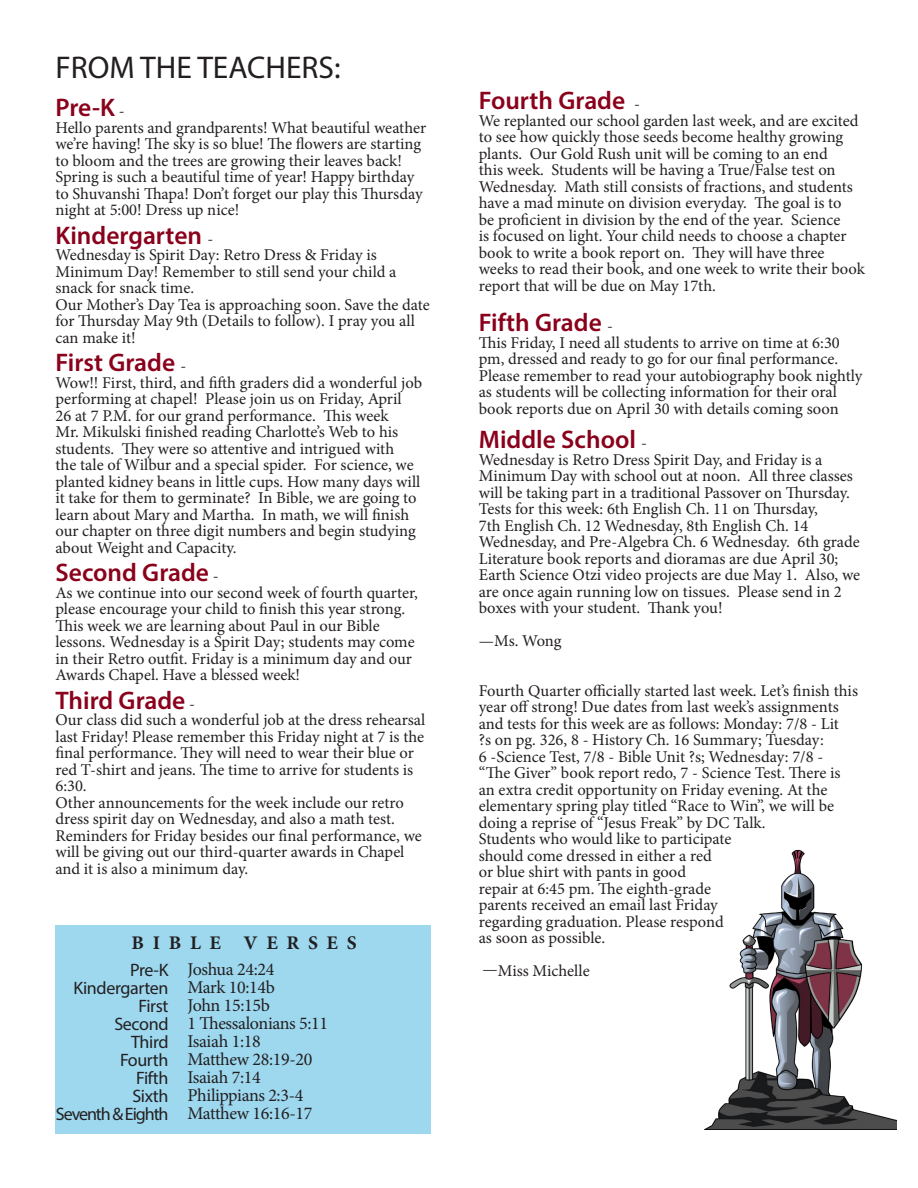
<style>
.page{position:relative;width:918px;height:1188px;background:#fff}
.page>*{position:absolute;margin:0;border:0;box-sizing:border-box;transform-origin:0 0}
.t1{font:31.5px "Myriad Pro";color:#231f20}
.t2{font:700 27px "Adobe Arabic";letter-spacing:.32em;color:#231f20}
.Page_Two_Class_Header{font:600 25.5px "Myriad Pro";color:#8a011b}
.t3{font:18px/18px "Minion Pro";letter-spacing:-.02em;color:#231f20}
.t4{font:18px "Myriad Pro";letter-spacing:-.02em;color:#231f20}
.t5{font:18px "Myriad Pro";letter-spacing:-.06em;color:#231f20}
.Page_Two_Class_Header-2{font:16.5px/16.5px "Minion Pro";color:#231f20}
.s1{font-family:"Minion Pro";font-weight:400;font-size:16.5px;color:#231f20}
</style>
<div class="page">
<div style="left:55px;top:925px;width:375px;height:208px;background:#9dd8ef"></div>
<img style="left:705px;top:849px;width:191px;height:280px">
<p class="t1" style="left:55px;top:48px;width:287px">FROM THE TEACHERS:</p>
<p class="Page_Two_Class_Header" style="left:55px;top:92px;width:71px">Pre-K <span class="s1">-</span></p>
<p class="Page_Two_Class_Header-2" style="left:55px;top:119px;width:372px">Hello parents and grandparents! What beautiful weather we’re having! The sky is so blue! The flowers are starting to bloom and the trees are growing their leaves back!<br>Spring is such a beautiful time of year! Happy birthday to Shuvanshi Thapa! Don’t forget our play this Thursday night at 5:00! Dress up nice!</p>
<p class="Page_Two_Class_Header" style="left:55px;top:219px;width:159px">Kindergarten <span class="s1">-</span></p>
<p class="Page_Two_Class_Header-2" style="left:55px;top:247px;width:376px">Wednesday is Spirit Day: Retro Dress &amp; Friday is Minimum Day! Remember to still send your child a snack for snack time.<br>Our Mother’s Day Tea is approaching soon. Save the date for Thursday May 9th (Details to follow). I pray you all can make it!</p>
<p class="Page_Two_Class_Header" style="left:55px;top:347px;width:132px">First Grade <span class="s1">-</span></p>
<p class="Page_Two_Class_Header-2" style="left:55px;top:374px;width:368px">Wow!! First, third, and fifth graders did a wonderful job performing at chapel! Please join us on Friday, April<br>26 at 7 P.M. for our grand performance. This week<br>Mr. Mikulski finished reading Charlotte’s Web to his students. They were so attentive and intrigued with<br>the tale of Wilbur and a special spider. For science, we planted kidney beans in little cups. How many days will it take for them to germinate? In Bible, we are going to learn about Mary and Martha. In math, we will finish our chapter on three digit numbers and begin studying about Weight and Capacity.</p>
<p class="Page_Two_Class_Header" style="left:55px;top:557px;width:165px">Second Grade <span class="s1">-</span></p>
<p class="Page_Two_Class_Header-2" style="left:55px;top:584px;width:364px">As we continue into our second week of fourth quarter, please encourage your child to finish this year strong.<br>This week we are learning about Paul in our Bible lessons. Wednesday is a Spirit Day; students may come in their Retro outfit. Friday is a minimum day and our Awards Chapel. Have a blessed week!</p>
<p class="Page_Two_Class_Header" style="left:55px;top:684px;width:141px">Third Grade <span class="s1">-</span></p>
<p class="Page_Two_Class_Header-2" style="left:55px;top:712px;width:371px">Our class did such a wonderful job at the dress rehearsal last Friday! Please remember this Friday night at 7 is the final performance. They will need to wear their blue or red T-shirt and jeans. The time to arrive for students is 6:30.<br>Other announcements for the week include our retro dress spirit day on Wednesday, and also a math test.<br>Reminders for Friday besides our final performance, we will be giving out our third-quarter awards in Chapel and it is also a minimum day.</p>
<p class="t2" style="left:132px;top:924px;width:227px">BIBLE VERSES</p>
<p class="t4" style="left:130px;top:958px;width:40px">Pre-K</p>
<p class="t4" style="left:74px;top:976px;width:97px">Kindergarten</p>
<p class="t4" style="left:138px;top:994px;width:32px">First</p>
<p class="t4" style="left:114px;top:1012px;width:56px">Second</p>
<p class="t4" style="left:131px;top:1030px;width:39px">Third</p>
<p class="t4" style="left:120px;top:1048px;width:50px">Fourth</p>
<p class="t4" style="left:136px;top:1066px;width:34px">Fifth</p>
<p class="t4" style="left:132px;top:1084px;width:38px">Sixth</p>
<p class="t5" style="left:56px;top:1102px;width:114px">Seventh &amp; Eighth</p>
<p class="t3" style="left:188px;top:961px;width:88px">Joshua 24:24</p>
<p class="t3" style="left:188px;top:979px;width:89px">Mark 10:14b</p>
<p class="t3" style="left:188px;top:997px;width:84px">John 15:15b</p>
<p class="t3" style="left:188px;top:1015px;width:142px">1 Thessalonians 5:11</p>
<p class="t3" style="left:188px;top:1033px;width:75px">Isaiah 1:18</p>
<p class="t3" style="left:188px;top:1051px;width:126px">Matthew 28:19-20</p>
<p class="t3" style="left:188px;top:1069px;width:117px">Isaiah 7:14<br>Philippians 2:3-4</p>
<p class="t3" style="left:188px;top:1105px;width:126px">Matthew 16:16-17</p>
<p class="Page_Two_Class_Header" style="left:479px;top:84px;width:163px">Fourth Grade <span class="s1">-</span></p>
<p class="Page_Two_Class_Header-2" style="left:479px;top:112px;width:388px">We replanted our school garden last week, and are excited to see how quickly those seeds become healthy growing plants. Our Gold Rush unit will be coming to an end<br>this week. Students will be having a True/False test on Wednesday. Math still consists of fractions, and students have a mad minute on division everyday. The goal is to<br>be proficient in division by the end of the year. Science<br>is focused on light. Your child needs to choose a chapter book to write a book report on. They will have three weeks to read their book, and one week to write their book report that will be due on May 17th.</p>
<p class="Page_Two_Class_Header" style="left:479px;top:306px;width:136px">Fifth Grade <span class="s1">-</span></p>
<p class="Page_Two_Class_Header-2" style="left:479px;top:334px;width:385px">This Friday, I need all students to arrive on time at 6:30 pm, dressed and ready to go for our final performance.<br>Please remember to read your autobiography book nightly as students will be collecting information for their oral book reports due on April 30 with details coming soon</p>
<p class="Page_Two_Class_Header" style="left:479px;top:423px;width:170px">Middle School <span class="s1">-</span></p>
<p class="Page_Two_Class_Header-2" style="left:479px;top:451px;width:383px">Wednesday is Retro Dress Spirit Day, and Friday is a Minimum Day with school out at noon. All three classes will be taking part in a traditional Passover on Thursday.<br>Tests for this week: 6th English Ch. 11 on Thursday,<br>7th English Ch. 12 Wednesday, 8th English Ch. 14<br>Wednesday, and Pre-Algebra Ch. 6 Wednesday. 6th grade Literature book reports and dioramas are due April 30; Earth Science Otzi video projects are due May 1. Also, we are once again running low on tissues. Please send in 2 boxes with your student. Thank you!</p>
<p class="Page_Two_Class_Header-2" style="left:479px;top:633px;width:84px">—Ms. Wong</p>
<p class="Page_Two_Class_Header-2" style="left:479px;top:682px;width:381px">Fourth Quarter officially started last week. Let’s finish this year off strong! Due dates from last week’s assignments and tests for this week are as follows: Monday: 7/8 - Lit<br>?s on pg. 326, 8 - History Ch. 16 Summary; Tuesday:<br>6 -Science Test, 7/8 - Bible Unit ?s; Wednesday: 7/8 - “The Giver” book report redo, 7 - Science Test. There is an extra credit opportunity on Friday evening. At the elementary spring play titled “Race to Win”, we will be doing a reprise of “Jesus Freak” by DC Talk.<br>Students who would like to participate<br>should come dressed in either a red<br>or blue shirt with pants in good<br>repair at 6:45 pm. The eighth-grade<br>parents received an email last Friday<br>regarding graduation. Please respond<br>as soon as possible.</p>
<p class="Page_Two_Class_Header-2" style="left:483px;top:963px;width:109px">—Miss Michelle</p>
</div>
